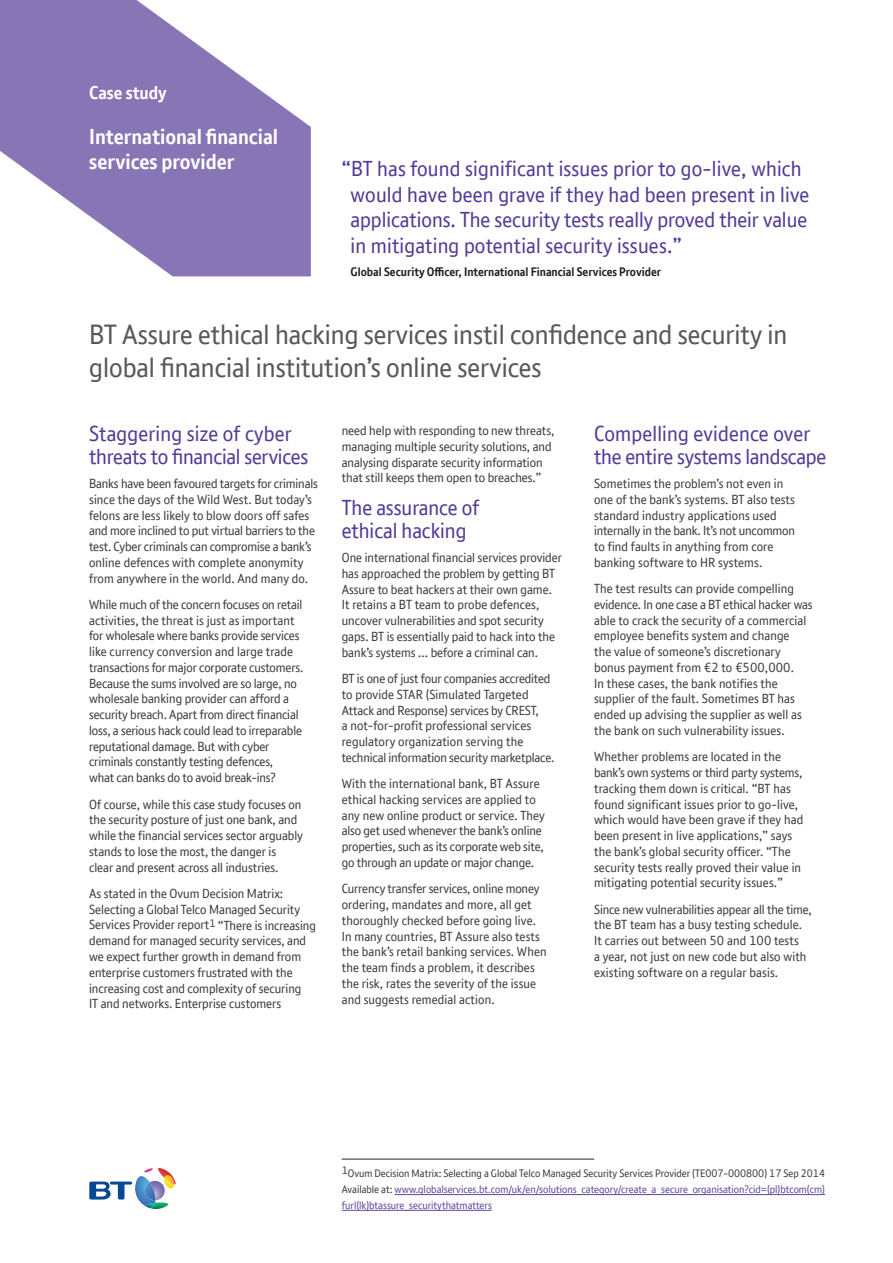
<style>
.page{position:relative;width:893px;height:1263px;background:#fff}
.page>*{position:absolute;margin:0;border:0;box-sizing:border-box;transform-origin:0 0}
.Title_page_2{font:27px/33px "BT Font";color:#57585a}
.Pull_Quote_page_2{font:21px/25.5px "BT Font";letter-spacing:.01em;color:#543a97}
.Body_head_page_2{font:21px/22.5px "BT Font";color:#543a97}
.Client_name_page_2{font:700 21px/25.5px "BT Font";color:#fff}
.Case_Study{font:700 18px "BT Font";color:#fff}
.Body_text_page_2{font:12.75px/15.8px "BT Font";color:#3e3e3f}
.Attribution_page_2{font:700 12px "BT Font";color:#231f20}
.Body_text_page_2_cop{font:10.5px/15.8px "BT Font";color:#61499e;text-align:justify}
.s1{color:#3e3e3f}
</style>
<div class="page">
<svg style="left:0;top:0;width:311px;height:276px;fill:#8775b6"></svg>
<svg style="left:89px;top:1168px;width:87px;height:41px"></svg>
<hr style="left:395px;top:1194px;width:430px;height:1px;background:#61499e">
<hr style="left:342px;top:1210px;width:150px;height:1px;background:#61499e">
<hr style="left:342px;top:1158px;width:252px;height:2px;background:#6c6d70">
<p class="Case_Study" style="left:89px;top:81px;width:79px">Case study</p>
<p class="Client_name_page_2" style="left:89px;top:124px;width:190px">International financial services provider</p>
<p class="Pull_Quote_page_2" style="left:351px;top:156px;width:460px;text-indent:-9px">“BT has found significant issues prior to go-live, which would have been grave if they had been present in live applications. The security tests really proved their value in mitigating potential security issues.”</p>
<p class="Attribution_page_2" style="left:351px;top:264px;width:312px">Global Security Officer, International Financial Services Provider</p>
<p class="Title_page_2" style="left:89px;top:318px;width:699px">BT Assure ethical hacking services instil confidence and security in global financial institution’s online services</p>
<p class="Body_head_page_2" style="left:89px;top:422px;width:221px">Staggering size of cyber threats to financial services</p>
<p class="Body_text_page_2" style="left:89px;top:476px;width:230px">Banks have been favoured targets for criminals since the days of the Wild West. But today’s felons are less likely to blow doors off safes and more inclined to put virtual barriers to the test. Cyber criminals can compromise a bank’s online defences with complete anonymity from anywhere in the world. And many do.</p>
<p class="Body_text_page_2" style="left:89px;top:596px;width:216px">While much of the concern focuses on retail activities, the threat is just as important for wholesale where banks provide services like currency conversion and large trade transactions for major corporate customers.<br>Because the sums involved are so large, no wholesale banking provider can afford a security breach. Apart from direct financial loss, a serious hack could lead to irreparable reputational damage. But with cyber criminals constantly testing defences,<br>what can banks do to avoid break-ins?</p>
<p class="Body_text_page_2" style="left:89px;top:796px;width:215px">Of course, while this case study focuses on the security posture of just one bank, and while the financial services sector arguably stands to lose the most, the danger is clear and present across all industries.</p>
<p class="Body_text_page_2" style="left:89px;top:885px;width:228px">As stated in the Ovum Decision Matrix:<br>Selecting a Global Telco Managed Security Services Provider report<sup>1</sup> “There is increasing demand for managed security services, and we expect further growth in demand from enterprise customers frustrated with the increasing cost and complexity of securing<br>IT and networks. Enterprise customers</p>
<p class="Body_text_page_2" style="left:342px;top:422px;width:214px">need help with responding to new threats, managing multiple security solutions, and analysing disparate security information that still keeps them open to breaches.”</p>
<p class="Body_head_page_2" style="left:342px;top:496px;width:139px">The assurance of ethical hacking</p>
<p class="Body_text_page_2" style="left:342px;top:550px;width:222px">One international financial services provider has approached the problem by getting BT Assure to beat hackers at their own game.<br>It retains a BT team to probe defences, uncover vulnerabilities and spot security gaps. BT is essentially paid to hack into the bank’s systems … before a criminal can.</p>
<p class="Body_text_page_2" style="left:342px;top:670px;width:214px">BT is one of just four companies accredited to provide STAR (Simulated Targeted Attack and Response) services by CREST,<br>a not-for-profit professional services regulatory organization serving the technical information security marketplace.</p>
<p class="Body_text_page_2" style="left:342px;top:776px;width:205px">With the international bank, BT Assure ethical hacking services are applied to any new online product or service. They also get used whenever the bank’s online properties, such as its corporate web site, go through an update or major change.</p>
<p class="Body_text_page_2" style="left:342px;top:881px;width:206px">Currency transfer services, online money ordering, mandates and more, all get thoroughly checked before going live.<br>In many countries, BT Assure also tests the bank’s retail banking services. When the team finds a problem, it describes the risk, rates the severity of the issue and suggests remedial action.</p>
<p class="Body_head_page_2" style="left:594px;top:422px;width:234px">Compelling evidence over the entire systems landscape</p>
<p class="Body_text_page_2" style="left:594px;top:476px;width:202px">Sometimes the problem’s not even in one of the bank’s systems. BT also tests standard industry applications used internally in the bank. It’s not uncommon to find faults in anything from core banking software to HR systems.</p>
<p class="Body_text_page_2" style="left:594px;top:581px;width:220px">The test results can provide compelling evidence. In one case a BT ethical hacker was able to crack the security of a commercial employee benefits system and change<br>the value of someone’s discretionary bonus payment from €2 to €500,000.<br>In these cases, the bank notifies the supplier of the fault. Sometimes BT has ended up advising the supplier as well as the bank on such vulnerability issues.</p>
<p class="Body_text_page_2" style="left:594px;top:749px;width:211px">Whether problems are located in the bank’s own systems or third party systems, tracking them down is critical. “BT has found significant issues prior to go-live, which would have been grave if they had been present in live applications,” says the bank’s global security officer. “The security tests really proved their value in mitigating potential security issues.”</p>
<p class="Body_text_page_2" style="left:594px;top:901px;width:219px">Since new vulnerabilities appear all the time, the BT team has a busy testing schedule.<br>It carries out between 50 and 100 tests<br>a year, not just on new code but also with existing software on a regular basis.</p>
<p class="Body_text_page_2_cop" style="left:342px;top:1166px;width:485px"><sup>1</sup><span class="s1">Ovum Decision Matrix: Selecting a Global Telco Managed Security Services Provider (TE007-000800) 17 Sep 2014<br>Available at:</span> www.globalservices.bt.com/uk/en/solutions_category/create_a_secure_organisation?cid=(pl)btcom(cm) furl(lk)btassure_securitythatmatters</p>
</div>
